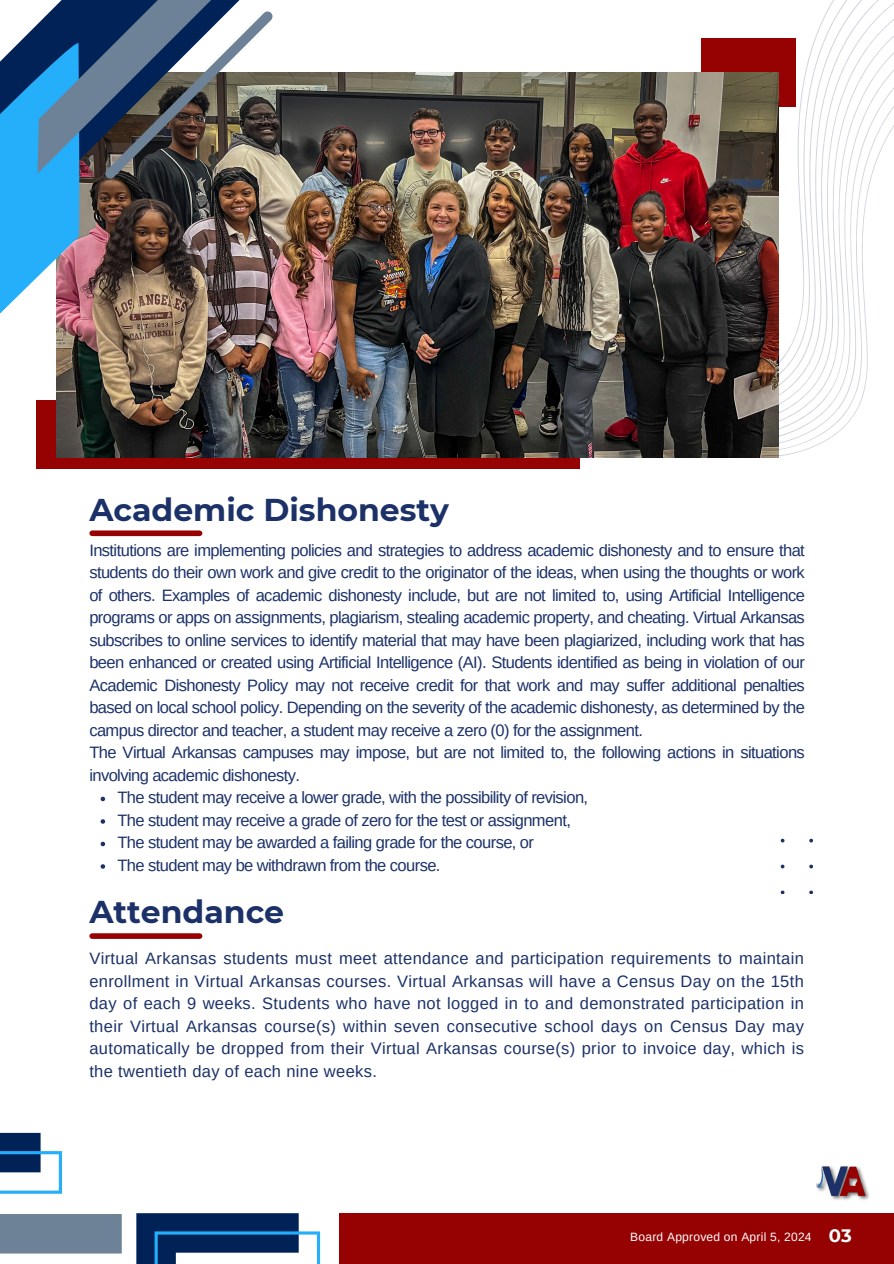
<style>
.page{position:relative;width:894px;height:1264px;background:#fff}
.page>*{position:absolute;margin:0;border:0;box-sizing:border-box;transform-origin:0 0}
.t1{font:700 31.5px "Montserrat";color:#1b3168}
.t2{font:700 18px "Montserrat";color:#fff}
.t3{font:16.5px/22.5px "Arimo";letter-spacing:-.035em;color:#1b3168}
.t4{font:12px "Arimo";letter-spacing:.02em;color:#fff}
</style>
<div class="page">
<svg style="left:610px;top:39px;width:283px;height:418px"></svg>
<div style="left:701px;top:39px;width:94px;height:68px;background:#960101"></div>
<div style="left:36px;top:399px;width:544px;height:69px;background:#960101"></div>
<img style="left:273px;top:73px;width:505px;height:385px">
<img style="left:0;top:0;width:273px;height:469px">
<svg style="left:0;top:1132px;width:121px;height:122px"></svg>
<svg style="left:136px;top:1213px;width:184px;height:50px"></svg>
<div style="left:339px;top:1213px;width:554px;height:50px;background:#960101"></div>
<div style="left:92px;top:530px;width:107px;height:6px;background:#960101"></div>
<div style="left:92px;top:933px;width:107px;height:5px;background:#960101"></div>
<svg style="left:101px;top:796px;width:4px;height:5px"></svg>
<svg style="left:101px;top:819px;width:4px;height:4px"></svg>
<svg style="left:101px;top:841px;width:4px;height:5px"></svg>
<svg style="left:101px;top:864px;width:4px;height:4px"></svg>
<svg style="left:780px;top:838px;width:4px;height:4px"></svg>
<svg style="left:780px;top:864px;width:4px;height:4px"></svg>
<svg style="left:780px;top:890px;width:4px;height:4px"></svg>
<img style="left:816px;top:1166px;width:54px;height:34px">
<p class="t1" style="left:89px;top:491px;width:361px">Academic Dishonesty</p>
<h1 class="t3" style="left:89px;top:539px;width:716px">Institutions are implementing policies and strategies to address academic dishonesty and to ensure that students do their own work and give credit to the originator of the ideas, when using the thoughts or work of others. Examples of academic dishonesty include, but are not limited to, using Artificial Intelligence programs or apps on assignments, plagiarism, stealing academic property, and cheating. Virtual Arkansas subscribes to online services to identify material that may have been plagiarized, including work that has been enhanced or created using Artificial Intelligence (AI). Students identified as being in violation of our Academic Dishonesty Policy may not receive credit for that work and may suffer additional penalties based on local school policy. Depending on the severity of the academic dishonesty, as determined by the campus director and teacher, a student may receive a zero (0) for the assignment.<br>The Virtual Arkansas campuses may impose, but are not limited to, the following actions in situations involving academic dishonesty.</h1>
<h2 class="t3" style="left:117px;top:786px;width:472px">The student may receive a lower grade, with the possibility of revision,</h2>
<p class="t3" style="left:117px;top:809px;width:455px">The student may receive a grade of zero for the test or assignment,</p>
<p class="t3" style="left:117px;top:831px;width:418px">The student may be awarded a failing grade for the course, or</p>
<p class="t3" style="left:117px;top:854px;width:324px">The student may be withdrawn from the course.</p>
<p class="t1" style="left:89px;top:892px;width:196px">Attendance</p>
<p class="t3" style="left:89px;top:947px;width:715px;text-align:justify">Virtual Arkansas students must meet attendance and participation requirements to maintain enrollment in Virtual Arkansas courses. Virtual Arkansas will have a Census Day on the 15th day of each 9 weeks. Students who have not logged in to and demonstrated participation in their Virtual Arkansas course(s) within seven consecutive school days on Census Day may automatically be dropped from their Virtual Arkansas course(s) prior to invoice day, which is the twentieth day of each nine weeks.</p>
<h2 class="t4" style="left:630px;top:1230px;width:183px">Board Approved on April 5, 2024</h2>
<h1 class="t2" style="left:828px;top:1224px;width:24px">03</h1>
</div>
